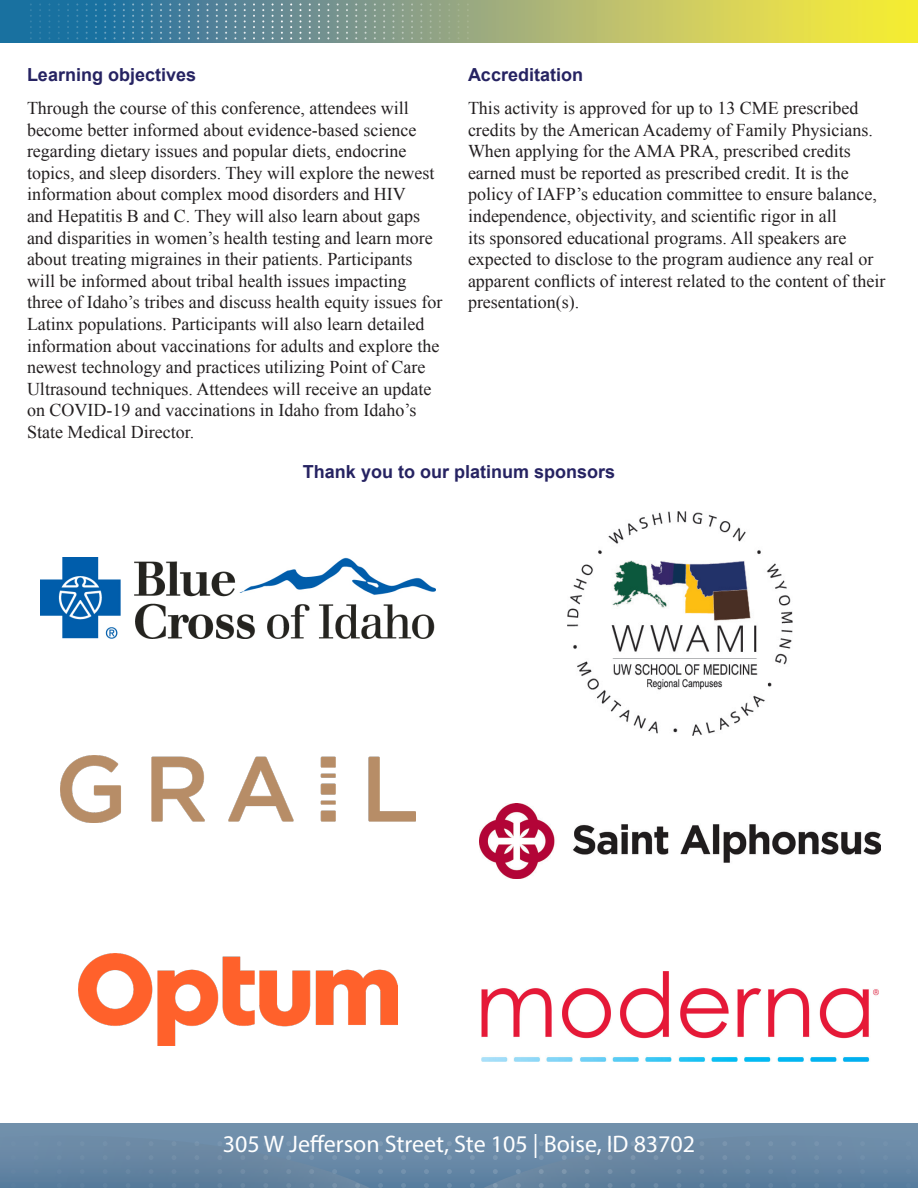
<style>
.page{position:relative;width:918px;height:1188px;background:#fff}
.page>*{position:absolute;margin:0;border:0;box-sizing:border-box;transform-origin:0 0}
.t1{font:24px "Myriad Pro";color:#fff}
.t2{font:18px/21.6px "Times New Roman";color:#231f20}
.t3{font:700 18px "Arial";color:#262362}
</style>
<div class="page">
<div style="left:0;top:1123px;width:918px;height:65px;background:#7090ab"></div>
<svg style="left:0;top:1141px;width:918px;height:47px"></svg>
<svg style="left:0;top:0;width:918px;height:43px;background:#94ab77"></svg>
<svg style="left:458px;top:3px;width:2px;height:36px"></svg>
<svg style="left:448px;top:3px;width:2px;height:36px"></svg>
<svg style="left:439px;top:3px;width:2px;height:36px"></svg>
<svg style="left:430px;top:3px;width:2px;height:36px"></svg>
<svg style="left:420px;top:3px;width:2px;height:36px"></svg>
<svg style="left:411px;top:3px;width:2px;height:36px"></svg>
<svg style="left:402px;top:3px;width:2px;height:36px"></svg>
<svg style="left:392px;top:3px;width:2px;height:36px"></svg>
<svg style="left:383px;top:3px;width:2px;height:36px"></svg>
<svg style="left:374px;top:3px;width:2px;height:36px"></svg>
<svg style="left:365px;top:3px;width:2px;height:36px"></svg>
<svg style="left:355px;top:3px;width:2px;height:36px"></svg>
<svg style="left:346px;top:3px;width:2px;height:36px"></svg>
<svg style="left:337px;top:3px;width:2px;height:36px"></svg>
<svg style="left:327px;top:3px;width:2px;height:36px"></svg>
<svg style="left:318px;top:3px;width:2px;height:36px"></svg>
<svg style="left:309px;top:3px;width:2px;height:36px"></svg>
<svg style="left:299px;top:3px;width:2px;height:36px"></svg>
<svg style="left:290px;top:3px;width:2px;height:36px"></svg>
<svg style="left:281px;top:3px;width:2px;height:36px"></svg>
<svg style="left:272px;top:3px;width:2px;height:36px"></svg>
<svg style="left:262px;top:3px;width:2px;height:36px"></svg>
<svg style="left:253px;top:3px;width:2px;height:36px"></svg>
<svg style="left:244px;top:3px;width:2px;height:36px"></svg>
<svg style="left:234px;top:3px;width:2px;height:36px"></svg>
<svg style="left:225px;top:3px;width:2px;height:36px"></svg>
<svg style="left:216px;top:3px;width:2px;height:36px"></svg>
<svg style="left:207px;top:3px;width:2px;height:36px"></svg>
<svg style="left:197px;top:3px;width:2px;height:36px"></svg>
<svg style="left:188px;top:3px;width:2px;height:36px"></svg>
<svg style="left:179px;top:3px;width:2px;height:36px"></svg>
<svg style="left:169px;top:3px;width:2px;height:36px"></svg>
<svg style="left:160px;top:3px;width:2px;height:36px"></svg>
<svg style="left:151px;top:3px;width:2px;height:36px"></svg>
<svg style="left:141px;top:3px;width:2px;height:36px"></svg>
<svg style="left:132px;top:3px;width:2px;height:36px"></svg>
<svg style="left:123px;top:3px;width:2px;height:36px"></svg>
<svg style="left:114px;top:3px;width:2px;height:36px"></svg>
<svg style="left:104px;top:3px;width:2px;height:36px"></svg>
<svg style="left:95px;top:3px;width:2px;height:36px"></svg>
<svg style="left:86px;top:3px;width:2px;height:36px"></svg>
<svg style="left:76px;top:3px;width:2px;height:36px"></svg>
<svg style="left:67px;top:3px;width:2px;height:36px"></svg>
<svg style="left:58px;top:3px;width:2px;height:36px"></svg>
<svg style="left:48px;top:3px;width:2px;height:36px"></svg>
<svg style="left:39px;top:3px;width:2px;height:36px"></svg>
<svg style="left:467px;top:3px;width:2px;height:36px"></svg>
<svg style="left:30px;top:3px;width:2px;height:36px"></svg>
<img style="left:40px;top:557px;width:396px;height:81px">
<img style="left:567px;top:511px;width:226px;height:225px">
<img style="left:61px;top:755px;width:354px;height:68px">
<img style="left:79px;top:953px;width:318px;height:93px">
<img style="left:479px;top:803px;width:402px;height:75px">
<img style="left:481px;top:971px;width:398px;height:90px">
<p class="t3" style="left:27px;top:63px;width:171px">Learning objectives</p>
<p class="t2" style="left:27px;top:97px;width:417px">Through the course of this conference, attendees will become better informed about evidence-based science regarding dietary issues and popular diets, endocrine topics, and sleep disorders. They will explore the newest information about complex mood disorders and HIV<br>and Hepatitis B and C. They will also learn about gaps and disparities in women’s health testing and learn more about treating migraines in their patients. Participants will be informed about tribal health issues impacting three of Idaho’s tribes and discuss health equity issues for Latinx populations. Participants will also learn detailed information about vaccinations for adults and explore the newest technology and practices utilizing Point of Care Ultrasound techniques. Attendees will receive an update on COVID-19 and vaccinations in Idaho from Idaho’s State Medical Director.</p>
<p class="t3" style="left:468px;top:63px;width:117px">Accreditation</p>
<p class="t2" style="left:468px;top:97px;width:419px">This activity is approved for up to 13 CME prescribed credits by the American Academy of Family Physicians.<br>When applying for the AMA PRA, prescribed credits earned must be reported as prescribed credit. It is the policy of IAFP’s education committee to ensure balance, independence, objectivity, and scientific rigor in all<br>its sponsored educational programs. All speakers are expected to disclose to the program audience any real or apparent conflicts of interest related to the content of their presentation(s).</p>
<p class="t3" style="left:303px;top:460px;width:314px">Thank you to our platinum sponsors</p>
<p class="t1" style="left:223px;top:1130px;width:474px">305 W Jefferson Street, Ste 105 | Boise, ID 83702</p>
</div>
